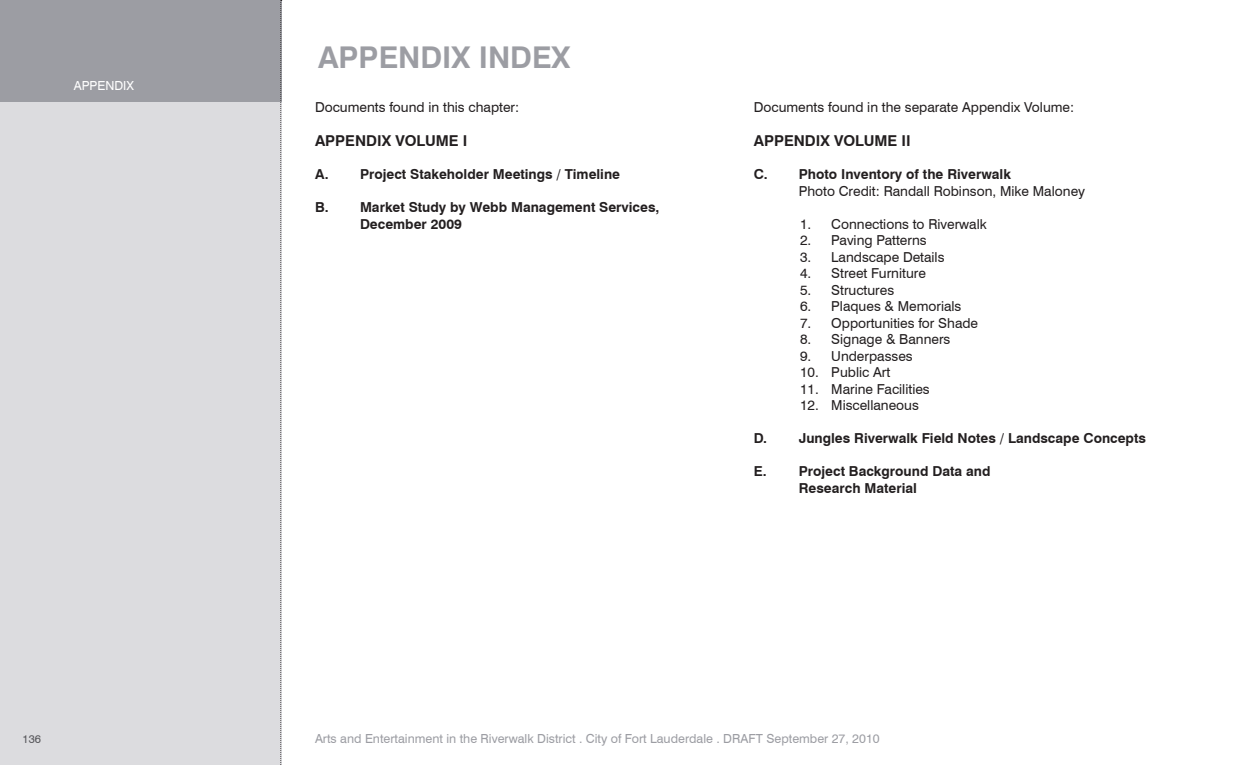
<style>
.page{position:relative;width:1260px;height:765px;background:#fff}
.page>*{position:absolute;margin:0;border:0;box-sizing:border-box;transform-origin:0 0}
.t1{font:700 30px "Swiss 721 BT";color:#9c9da3}
.t2{font:700 15px "Swiss 721 BT";color:#231f20}
.t3{font:13.75px "Swiss 721 BT";color:#231f20}
.t4{font:700 13.75px/16.5px "Swiss 721 BT";color:#231f20}
.t5{font:12.5px "Swiss 721 BT";color:#9c9da3}
.t6{font:12.5px "Swiss 721 BT";color:#fff}
.t7{font:11.25px "Swiss 721 BT";color:#56565a}
</style>
<div class="page">
<div style="left:0;top:0;width:281px;height:765px;background:#dcdcdf"></div>
<div style="left:0;top:0;width:281px;height:101px;background:#9c9da3"></div>
<svg style="left:280px;top:0;width:2px;height:765px"></svg>
<p class="t6" style="left:74px;top:78px;width:62px">APPENDIX</p>
<h1 class="t1" style="left:318px;top:39px;width:254px">APPENDIX INDEX</h1>
<p class="t3" style="left:315px;top:98px;width:206px">Documents found in this chapter:</p>
<p class="t2" style="left:315px;top:132px;width:154px">APPENDIX VOLUME I</p>
<p class="t4" style="left:315px;top:166px;width:307px">A. Project Stakeholder Meetings / Timeline</p>
<p class="t4" style="left:360px;top:199px;width:301px;text-indent:-45px">B. Market Study by Webb Management Services,<br>December 2009</p>
<p class="t3" style="left:754px;top:98px;width:322px">Documents found in the separate Appendix Volume:</p>
<p class="t2" style="left:754px;top:132px;width:159px">APPENDIX VOLUME II</p>
<p class="t4" style="left:754px;top:166px;width:259px">C. Photo Inventory of the Riverwalk</p>
<p class="t3" style="left:799px;top:182px;width:288px">Photo Credit: Randall Robinson, Mike Maloney</p>
<p class="t3" style="left:800px;top:215px;width:188px">1. Connections to Riverwalk</p>
<p class="t3" style="left:800px;top:232px;width:128px">2. Paving Patterns</p>
<p class="t3" style="left:800px;top:248px;width:146px">3. Landscape Details</p>
<p class="t3" style="left:800px;top:265px;width:127px">4. Street Furniture</p>
<p class="t3" style="left:800px;top:281px;width:96px">5. Structures</p>
<p class="t3" style="left:800px;top:298px;width:163px">6. Plaques &amp; Memorials</p>
<p class="t3" style="left:800px;top:314px;width:180px">7. Opportunities for Shade</p>
<p class="t3" style="left:800px;top:331px;width:152px">8. Signage &amp; Banners</p>
<p class="t3" style="left:800px;top:347px;width:114px">9. Underpasses</p>
<p class="t3" style="left:800px;top:364px;width:92px">10. Public Art</p>
<p class="t3" style="left:800px;top:380px;width:131px">11. Marine Facilities</p>
<p class="t3" style="left:800px;top:397px;width:120px">12. Miscellaneous</p>
<p class="t4" style="left:754px;top:430px;width:394px">D. Jungles Riverwalk Field Notes / Landscape Concepts</p>
<p class="t4" style="left:799px;top:463px;width:193px;text-indent:-45px">E. Project Background Data and<br>Research Material</p>
<p class="t7" style="left:22px;top:732px;width:20px">136</p>
<p class="t5" style="left:315px;top:730px;width:566px">Arts and Entertainment in the Riverwalk District . City of Fort Lauderdale . DRAFT September 27, 2010</p>
</div>
